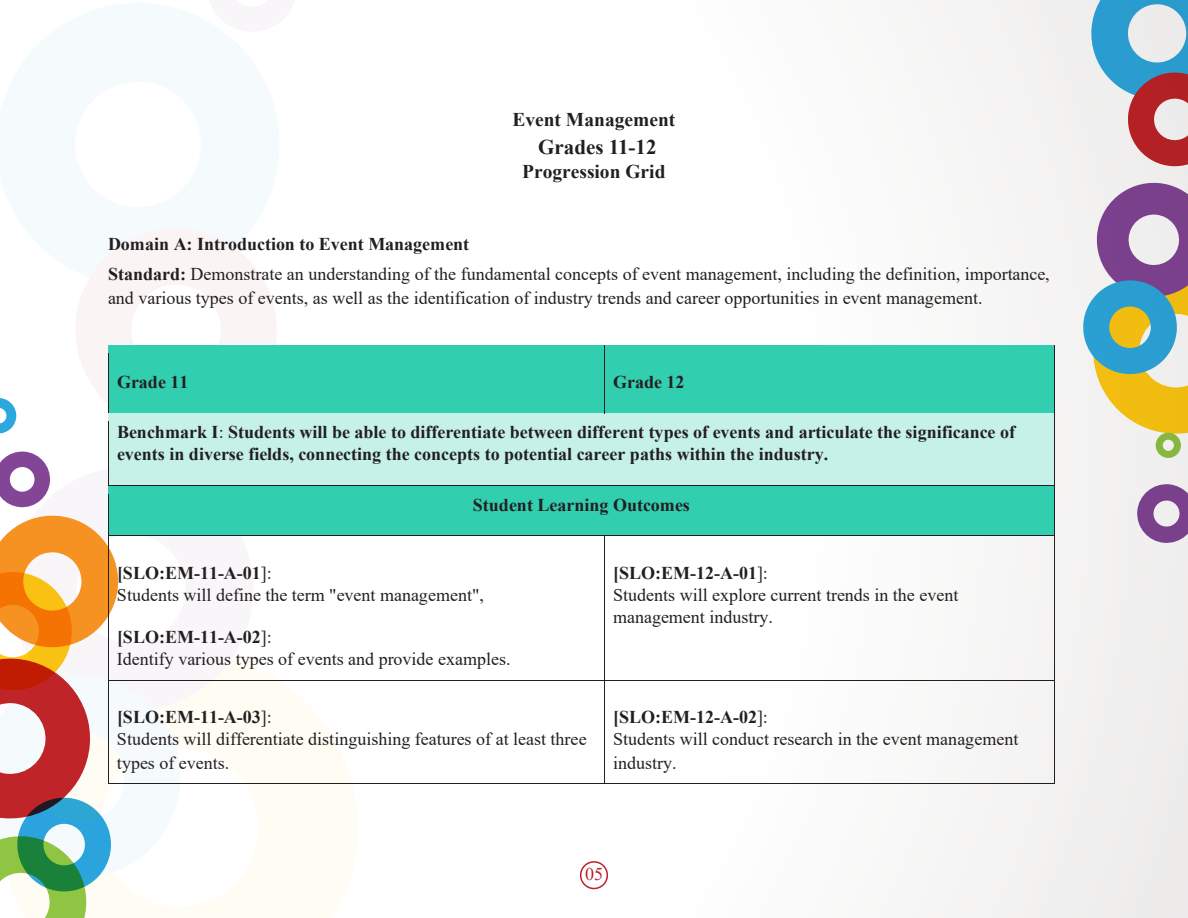
<style>
.page{position:relative;width:1188px;height:918px;background:#fff}
.page>*{position:absolute;margin:0;border:0;box-sizing:border-box;transform-origin:0 0}
.t1{font:700 21px "Times New Roman";color:#231f20}
.t2{font:700 19.5px/25.8px "Times New Roman";color:#231f20;text-align:center}
.t3{font:18px/22.4px "Times New Roman";color:#231f20}
.t4{font:700 18px/22.4px "Times New Roman";color:#231f20}
.t5{font:18px "Times New Roman";color:#bf1e2d}
.s1{font-weight:700}
.s2{font-weight:400}
</style>
<div class="page">
<div style="left:0;top:0;width:1188px;height:918px;background:linear-gradient(to bottom,#fbfbfb,#f8f8f8)"></div>
<svg style="left:0;top:0;width:285px;height:291px;fill:#f5fafd"></svg>
<svg style="left:184px;top:642px;width:174px;height:276px;fill:#fffcf3"></svg>
<svg style="left:184px;top:537px;width:74px;height:179px;fill:#f9f6fa"></svg>
<svg style="left:71px;top:225px;width:210px;height:209px;fill:#fbf4f4"></svg>
<svg style="left:205px;top:0;width:93px;height:34px"></svg>
<svg style="left:0;top:397px;width:17px;height:37px"></svg>
<svg style="left:1136px;top:483px;width:52px;height:60px"></svg>
<svg style="left:1089px;top:0;width:99px;height:168px"></svg>
<svg style="left:1083px;top:181px;width:105px;height:277px"></svg>
<div style="left:580px;top:861px;width:28px;height:28px;border:2px solid #bf1e2d;border-radius:50%"></div>
<div style="left:109px;top:346px;width:495px;height:67px;background:#32ceb0"></div>
<div style="left:605px;top:346px;width:449px;height:67px;background:#32ceb0"></div>
<hr style="left:109px;top:345px;width:495px;height:1px;background:#231f20">
<hr style="left:605px;top:345px;width:449px;height:1px;background:#231f20">
<hr style="left:108px;top:353px;width:1px;height:60px;background:#231f20">
<hr style="left:604px;top:353px;width:1px;height:60px;background:#231f20">
<hr style="left:1054px;top:353px;width:1px;height:60px;background:#231f20">
<div style="left:117px;top:421px;width:929px;height:23px;background:#c5f1e9"></div>
<div style="left:117px;top:444px;width:929px;height:34px;background:#c5f1e9"></div>
<hr style="left:109px;top:413px;width:495px;height:1px;background:#231f20">
<div style="left:109px;top:414px;width:495px;height:7px;background:#c5f1e9"></div>
<hr style="left:605px;top:413px;width:449px;height:1px;background:#231f20">
<div style="left:605px;top:414px;width:449px;height:7px;background:#c5f1e9"></div>
<div style="left:108px;top:478px;width:947px;height:8px;background:#c5f1e9"></div>
<hr style="left:108px;top:421px;width:1px;height:65px;background:#231f20">
<hr style="left:1054px;top:421px;width:1px;height:65px;background:#231f20">
<div style="left:117px;top:494px;width:929px;height:34px;background:#32ceb0"></div>
<div style="left:109px;top:486px;width:945px;height:8px;background:#32ceb0"></div>
<div style="left:108px;top:528px;width:947px;height:8px;background:#32ceb0"></div>
<hr style="left:1054px;top:494px;width:1px;height:42px;background:#231f20">
<hr style="left:109px;top:536px;width:495px;height:1px;background:#231f20">
<hr style="left:605px;top:536px;width:449px;height:1px;background:#231f20">
<hr style="left:604px;top:544px;width:1px;height:136px;background:#231f20">
<hr style="left:1054px;top:544px;width:1px;height:136px;background:#231f20">
<hr style="left:109px;top:680px;width:495px;height:1px;background:#231f20">
<hr style="left:605px;top:680px;width:449px;height:1px;background:#231f20">
<svg style="left:0;top:450px;width:184px;height:468px"></svg>
<hr style="left:109px;top:783px;width:495px;height:1px;background:#231f20">
<hr style="left:604px;top:688px;width:1px;height:95px;background:#231f20">
<hr style="left:605px;top:783px;width:449px;height:1px;background:#231f20">
<hr style="left:1054px;top:688px;width:1px;height:95px;background:#231f20">
<div style="left:532px;top:134px;width:131px;height:27px;background:#fff"></div>
<p class="t2" style="left:513px;top:106px;width:164px">Event Management<br>11- 12<br>Progression Grid</p>
<p class="t1" style="left:538px;top:132px;width:120px">Grades 11-12</p>
<p class="t3" style="left:108px;top:228px;width:943px;line-height:29.8px"><span class="s1">Domain A: Introduction to Event Management<br>Standard:</span> Demonstrate an understanding of the fundamental concepts of event management, including the definition, importance,</p>
<p class="t3" style="left:108px;top:286px;width:876px">and various types of events, as well as the identification of industry trends and career opportunities in event management.</p>
<p class="t4" style="left:117px;top:370px;width:73px">Grade 11</p>
<p class="t4" style="left:613px;top:370px;width:73px">Grade 12</p>
<p class="t4" style="left:117px;top:420px;width:900px">Benchmark I<span class="s2">:</span> Students will be able to differentiate between different types of events and articulate the significance of events in diverse fields, connecting the concepts to potential career paths within the industry.</p>
<p class="t4" style="left:473px;top:493px;width:219px">Student Learning Outcomes</p>
<p class="t3" style="left:117px;top:561px;width:369px"><span class="s1">[SLO:EM-11-A-01</span>]:<br>Students will define the term "event management",</p>
<p class="t3" style="left:117px;top:625px;width:395px"><span class="s1">[SLO:EM-11-A-02</span>]:<br>Identify various types of events and provide examples.</p>
<p class="t3" style="left:613px;top:561px;width:347px"><span class="s1">[SLO:EM-12-A-01</span>]:<br>Students will explore current trends in the event management industry.</p>
<p class="t3" style="left:117px;top:705px;width:471px;line-height:23.1px"><span class="s1">[SLO:EM-11-A-03</span>]:<br>Students will differentiate distinguishing features of at least three types of events.</p>
<p class="t3" style="left:613px;top:705px;width:407px;line-height:23.1px"><span class="s1">[SLO:EM-12-A-02</span>]:<br>Students will conduct research in the event management industry.</p>
<p class="t5" style="left:585px;top:861px;width:19px">05</p>
</div>
